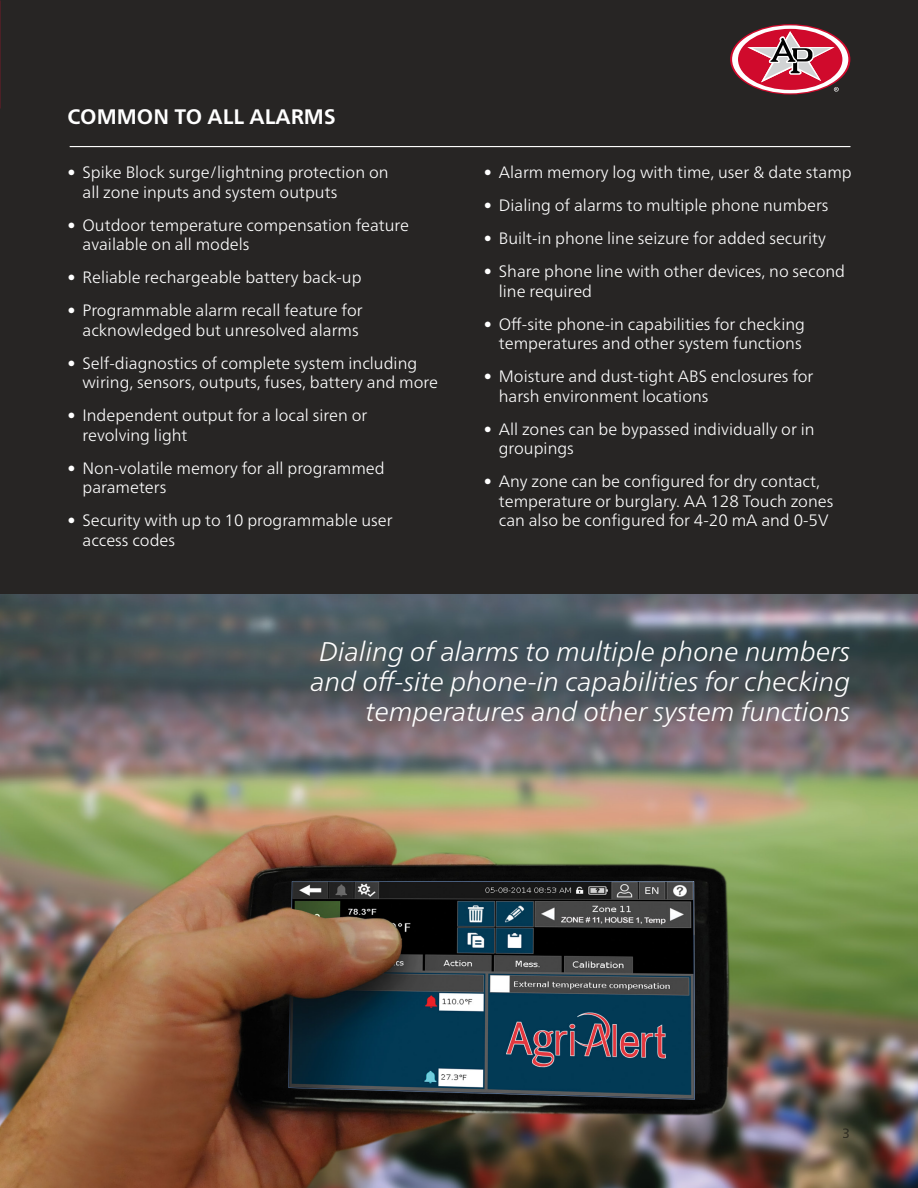
<style>
.page{position:relative;width:918px;height:1188px;background:#272524}
.page>*{position:absolute;margin:0;border:0;box-sizing:border-box;transform-origin:0 0}
.t1{font:italic 300 27px/30px "Frutiger Neue LTW1 G";color:#fff;text-align:right}
.t2{font:700 21px "Frutiger Neue LTW1 G";color:#fff}
.t3{font:300 16.5px/19.5px "Frutiger Neue LTW1 G";color:#fff}
.t4{font:13.5px "Frutiger Neue LTW1 G";color:#000}
</style>
<div class="page">
<svg style="left:730px;top:24px;width:120px;height:71px"></svg>
<svg style="left:732px;top:25px;width:116px;height:68px"></svg>
<div style="left:738px;top:29px;width:104px;height:61px;background:#d00a2c;border-radius:50%"></div>
<svg style="left:747px;top:31px;width:92px;height:61px"></svg>
<hr style="left:70px;top:146px;width:780px;height:1px;background:#fff">
<img style="left:0;top:594px;width:918px;height:594px">
<p class="t2" style="left:68px;top:104px;width:270px">COMMON TO ALL ALARMS</p>
<p class="t3" style="left:82px;top:163px;width:308px;text-indent:-15px">• Spike Block surge/lightning protection on all zone inputs and system outputs</p>
<p class="t3" style="left:82px;top:215px;width:328px;text-indent:-15px">• Outdoor temperature compensation feature available on all models</p>
<p class="t3" style="left:68px;top:268px;width:296px">• Reliable rechargeable battery back-up</p>
<p class="t3" style="left:68px;top:301px;width:297px;text-align:right">• Programmable alarm recall feature for acknowledged but unresolved alarms</p>
<p class="t3" style="left:82px;top:353px;width:357px;text-indent:-15px">• Self-diagnostics of complete system including wiring, sensors, outputs, fuses, battery and more</p>
<p class="t3" style="left:82px;top:406px;width:286px;text-indent:-15px">• Independent output for a local siren or revolving light</p>
<p class="t3" style="left:82px;top:458px;width:304px;text-indent:-15px">• Non-volatile memory for all programmed parameters</p>
<p class="t3" style="left:82px;top:511px;width:312px;text-indent:-15px">• Security with up to 10 programmable user access codes</p>
<p class="t3" style="left:484px;top:163px;width:369px">• Alarm memory log with time, user &amp; date stamp</p>
<p class="t3" style="left:484px;top:196px;width:346px">• Dialing of alarms to multiple phone numbers</p>
<p class="t3" style="left:484px;top:229px;width:344px">• Built-in phone line seizure for added security</p>
<p class="t3" style="left:499px;top:262px;width:348px;text-indent:-15px">• Share phone line with other devices, no second line required</p>
<p class="t3" style="left:484px;top:314px;width:323px;text-align:right">• Off-site phone-in capabilities for checking temperatures and other system functions</p>
<p class="t3" style="left:499px;top:367px;width:316px;text-indent:-15px">• Moisture and dust-tight ABS enclosures for harsh environment locations</p>
<p class="t3" style="left:499px;top:419px;width:317px;text-indent:-15px">• All zones can be bypassed individually or in groupings</p>
<p class="t3" style="left:499px;top:472px;width:336px;text-indent:-15px">• Any zone can be configured for dry contact, temperature or burglary. AA 128 Touch zones can also be configured for 4-20 mA and 0-5V</p>
<h1 class="t1" style="left:311px;top:636px;width:541px">Dialing of alarms to multiple phone numbers and off-site phone-in capabilities for checking temperatures and other system functions</h1>
<p class="t4" style="left:843px;top:1125px;width:9px">3</p>
</div>
